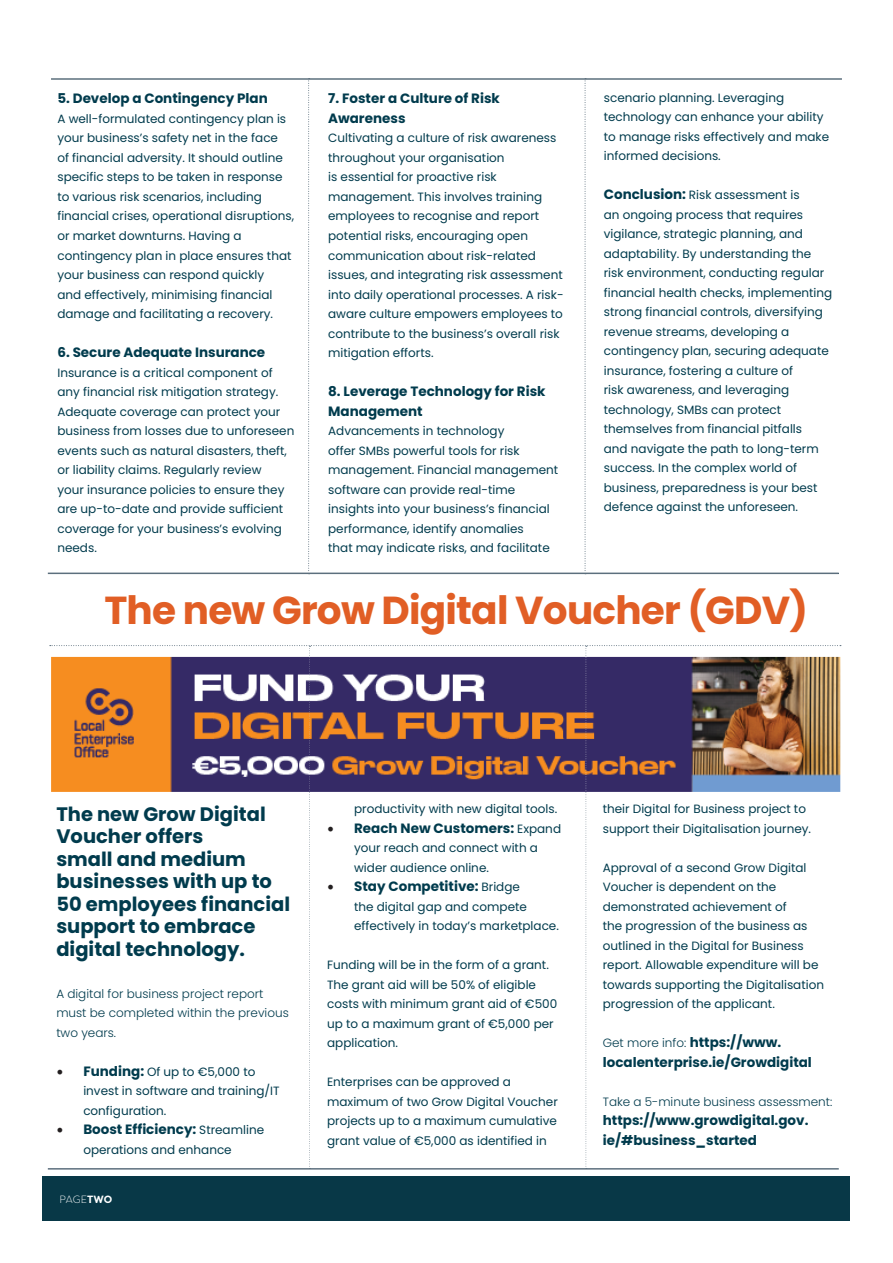
<style>
.page{position:relative;width:893px;height:1263px;background:#fff}
.page>*{position:absolute;margin:0;border:0;box-sizing:border-box;transform-origin:0 0}
.t1{font:700 39px "Poppins";letter-spacing:-.02em;color:#e15e25}
.t2{font:700 19.5px/22.5px "Poppins";color:#003b4d}
.t3{font:700 13.5px/19.5px "Poppins";color:#003b4d}
.t4{font:12px/19.5px "Poppins";color:#003b4d}
.t5{font:300 12px/19.5px "Poppins";color:#003b4d}
.t6{font:300 10.5px "Filson Pro";color:#fff}
.s1{font-weight:700;font-size:13.5px}
.s2{font-family:"Minion Pro";font-size:18px;color:#231f20}
.s3{font-family:"Minion Pro";font-weight:400;font-size:18px;color:#231f20}
.s4{font-weight:400;font-size:12px}
.s5{font-weight:700}
</style>
<div class="page">
<div style="left:43px;top:1176px;width:807px;height:44px;background:#083847"></div>
<hr style="left:48px;top:573px;width:791px;height:1px;background:#5c6f7d">
<svg style="left:50px;top:645px;width:791px;height:522px"></svg>
<hr style="left:48px;top:1168px;width:791px;height:1px;background:#5c6f7d">
<svg style="left:308px;top:80px;width:2px;height:493px"></svg>
<svg style="left:585px;top:80px;width:1px;height:493px"></svg>
<hr style="left:51px;top:78px;width:791px;height:2px;background:#5c6f7d">
<img style="left:51px;top:657px;width:789px;height:135px">
<img style="left:309px;top:657px;width:1px;height:55px">
<img style="left:585px;top:657px;width:1px;height:55px">
<p class="t3" style="left:57px;top:89px;width:212px">5. Develop a Contingency Plan</p>
<p class="t4" style="left:57px;top:109px;width:238px">A well-formulated contingency plan is your business’s safety net in the face<br>of financial adversity. It should outline specific steps to be taken in response to various risk scenarios, including financial crises, operational disruptions, or market downturns. Having a contingency plan in place ensures that your business can respond quickly<br>and effectively, minimising financial damage and facilitating a recovery.</p>
<p class="t3" style="left:57px;top:343px;width:209px">6. Secure Adequate Insurance</p>
<p class="t4" style="left:57px;top:363px;width:239px">Insurance is a critical component of any financial risk mitigation strategy.<br>Adequate coverage can protect your business from losses due to unforeseen events such as natural disasters, theft, or liability claims. Regularly review<br>your insurance policies to ensure they are up-to-date and provide sufficient coverage for your business’s evolving needs.</p>
<p class="t3" style="left:328px;top:89px;width:173px">7. Foster a Culture of Risk<br>Awareness</p>
<p class="t4" style="left:328px;top:129px;width:237px">Cultivating a culture of risk awareness throughout your organisation<br>is essential for proactive risk management. This involves training employees to recognise and report potential risks, encouraging open communication about risk-related issues, and integrating risk assessment into daily operational processes. A risk&shy;aware culture empowers employees to contribute to the business’s overall risk mitigation efforts.</p>
<p class="t3" style="left:328px;top:382px;width:219px">8. Leverage Technology for Risk<br>Management</p>
<p class="t4" style="left:328px;top:421px;width:232px">Advancements in technology<br>offer SMBs powerful tools for risk management. Financial management software can provide real-time insights into your business’s financial performance, identify anomalies<br>that may indicate risks, and facilitate</p>
<p class="t4" style="left:604px;top:88px;width:227px">scenario planning. Leveraging technology can enhance your ability to manage risks effectively and make informed decisions.</p>
<p class="t4" style="left:604px;top:186px;width:230px"><span class="s1">Conclusion:</span> Risk assessment is<br>an ongoing process that requires vigilance, strategic planning, and adaptability. By understanding the risk environment, conducting regular financial health checks, implementing strong financial controls, diversifying revenue streams, developing a contingency plan, securing adequate insurance, fostering a culture of<br>risk awareness, and leveraging technology, SMBs can protect themselves from financial pitfalls<br>and navigate the path to long-term success. In the complex world of business, preparedness is your best defence against the unforeseen.</p>
<h1 class="t1" style="left:104px;top:587px;width:705px">The new Grow Digital Voucher (GDV)</h1>
<h2 class="t2" style="left:56px;top:803px;width:235px">The new Grow Digital<br>Voucher offers<br>small and medium businesses with up to<br>50 employees financial support to embrace digital technology.</h2>
<p class="t5" style="left:56px;top:984px;width:234px">A digital for business project report must be completed within the previous two years.</p>
<p class="t4" style="left:83px;top:1062px;width:198px;text-indent:-27px"><span class="s2">•</span> <span class="s1">Funding:</span> Of up to €5,000 to invest in software and training/IT configuration.</p>
<p class="t3" style="left:56px;top:1120px;width:209px"><span class="s3">•</span> Boost Efficiency: <span class="s4">Streamline</span></p>
<p class="t4" style="left:83px;top:1140px;width:150px">operations and enhance</p>
<p class="t6" style="left:60px;top:1192px;width:54px">PAGE<span class="s5">TWO</span></p>
<p class="t4" style="left:354px;top:799px;width:205px">productivity with new digital tools.</p>
<p class="t3" style="left:327px;top:818px;width:235px"><span class="s3">•</span> Reach New Customers: <span class="s4">Expand</span></p>
<p class="t4" style="left:354px;top:838px;width:185px">your reach and connect with a wider audience online.</p>
<p class="t3" style="left:327px;top:877px;width:194px"><span class="s3">•</span> Stay Competitive: <span class="s4">Bridge</span></p>
<p class="t4" style="left:354px;top:897px;width:206px">the digital gap and compete effectively in today’s marketplace.</p>
<p class="t4" style="left:327px;top:955px;width:232px">Funding will be in the form of a grant.<br>The grant aid will be 50% of eligible costs with minimum grant aid of €500 up to a maximum grant of €5,000 per application.</p>
<p class="t4" style="left:327px;top:1072px;width:232px">Enterprises can be approved a maximum of two Grow Digital Voucher projects up to a maximum cumulative grant value of €5,000 as identified in</p>
<p class="t4" style="left:603px;top:799px;width:210px">their Digital for Business project to support their Digitalisation journey.</p>
<p class="t4" style="left:603px;top:858px;width:223px">Approval of a second Grow Digital Voucher is dependent on the demonstrated achievement of<br>the progression of the business as outlined in the Digital for Business report. Allowable expenditure will be towards supporting the Digitalisation progression of the applicant.</p>
<p class="t5" style="left:603px;top:1033px;width:180px">Get more info: <span class="s1">https://www.</span></p>
<p class="t3" style="left:603px;top:1052px;width:211px">localenterprise.ie/Growdigital</p>
<p class="t5" style="left:603px;top:1092px;width:231px">Take a 5-minute business assessment:</p>
<p class="t3" style="left:603px;top:1111px;width:207px">https://www.growdigital.gov. ie/#business_started</p>
</div>
